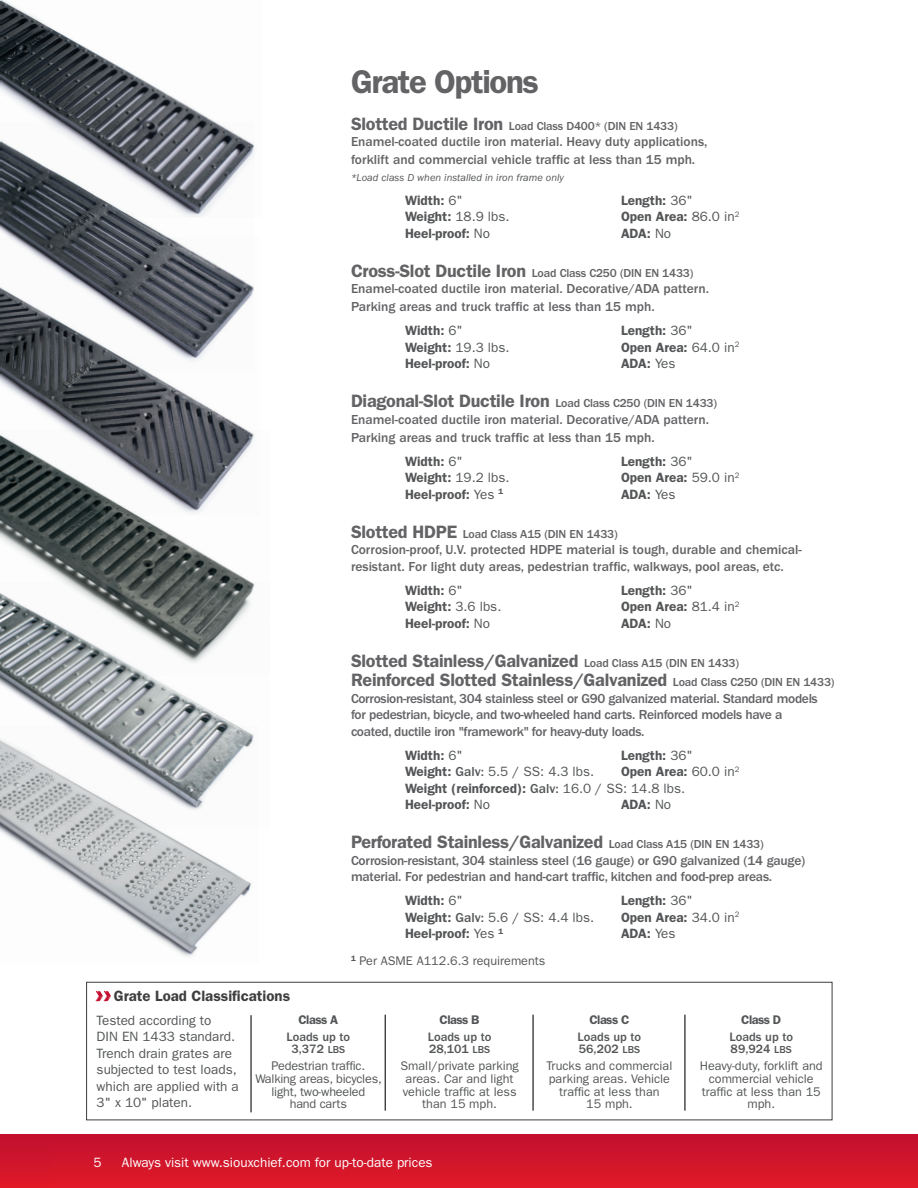
<style>
.page{position:relative;width:918px;height:1188px;background:#fff}
.page>*{position:absolute;margin:0;border:0;box-sizing:border-box;transform-origin:0 0}
.t1{font:600 33px "ITC Franklin Gothic Std";letter-spacing:-.04em;color:#636366}
.t2{font:600 18px/19.5px "ITC Franklin Gothic Std";letter-spacing:-.015em;color:#636366}
.t3{font:600 15px "ITC Franklin Gothic Std";color:#3e3e3f}
.t4{font:500 13.5px/16.5px "ITC Franklin Gothic Std";color:#636366}
.t5{font:600 13.5px/16.5px "ITC Franklin Gothic Std";color:#545557}
.t6{font:13.5px/16.5px "ITC Franklin Gothic Std";color:#545557}
.t7{font:500 13.5px/16.5px "ITC Franklin Gothic Std";letter-spacing:-.025em;color:#636366}
.t8{font:13.5px "ITC Franklin Gothic Std";color:#fff}
.t9{font:12.6px/12.6px "ITC Franklin Gothic Std";color:#545557;text-align:center}
.t10{font:500 12.6px "ITC Franklin Gothic Std";color:#545557}
.t11{font:600 12.6px "ITC Franklin Gothic Std";letter-spacing:-.04em;color:#545557}
.t12{font:500 12px "ITC Franklin Gothic Std";letter-spacing:-.015em;color:#636366}
.t13{font:italic 10.5px "ITC Franklin Gothic Std";color:#545557}
.s1{font-weight:600;font-size:18px}
.s2{font-weight:400}
.s3{font-weight:600}
.s4{font-weight:500;font-size:12px}
.s5{font-weight:500}
.s6{font-size:10.5px}
</style>
<div class="page">
<div style="left:0;top:1134px;width:918px;height:54px;background:linear-gradient(to bottom,#c11030,#e11a27)"></div>
<hr style="left:250px;top:1015px;width:2px;height:97px;background:#3e3e3f">
<hr style="left:385px;top:1015px;width:1px;height:96px;background:#3e3e3f">
<hr style="left:532px;top:1015px;width:2px;height:96px;background:#3e3e3f">
<hr style="left:684px;top:1015px;width:2px;height:96px;background:#3e3e3f">
<div style="left:86px;top:982px;width:746px;height:138px;border:1px solid #3e3e3f"></div>
<svg style="left:96px;top:991px;width:15px;height:10px"></svg>
<img style="left:0;top:371px;width:247px;height:59px">
<img style="left:0;top:430px;width:254px;height:152px">
<img style="left:0;top:582px;width:255px;height:144px">
<img style="left:0;top:217px;width:254px;height:154px">
<img style="left:0;top:0;width:255px;height:217px">
<img style="left:0;top:726px;width:254px;height:231px">
<div style="left:0;top:1136px;width:50px;height:52px;background:linear-gradient(to bottom,#c11030,#df1928)"></div>
<p class="t1" style="left:351px;top:62px;width:190px">Grate Options</p>
<p class="t12" style="left:351px;top:119px;width:328px"><span class="s1">Slotted Ductile Iron</span> Load Class D400* (DIN EN 1433)</p>
<p class="t4" style="left:351px;top:134px;width:358px">Enamel-coated ductile iron material. Heavy duty applications,</p>
<p class="t4" style="left:351px;top:152px;width:346px">forklift and commercial vehicle traffic at less than 15 mph.</p>
<p class="t13" style="left:351px;top:172px;width:215px">*Load class D when installed in iron frame only</p>
<p class="t5" style="left:405px;top:192px;width:59px">Width: <span class="s2">6"</span></p>
<p class="t5" style="left:621px;top:192px;width:73px">Length: <span class="s2">36"</span></p>
<p class="t6" style="left:405px;top:209px;width:106px"><span class="s3">Weight:</span> 18.9 lbs.</p>
<p class="t5" style="left:621px;top:209px;width:120px">Open Area: <span class="s2">86.0 in</span><sup>2</sup></p>
<p class="t5" style="left:405px;top:225px;width:87px">Heel-proof: <span class="s2">No</span></p>
<p class="t5" style="left:621px;top:225px;width:52px">ADA: <span class="s2">No</span></p>
<p class="t12" style="left:351px;top:266px;width:344px"><span class="s1">Cross-Slot Ductile Iron</span> Load Class C250 (DIN EN 1433)</p>
<p class="t4" style="left:351px;top:281px;width:360px">Enamel-coated ductile iron material. Decorative/ADA pattern.</p>
<p class="t4" style="left:351px;top:299px;width:305px">Parking areas and truck traffic at less than 15 mph.</p>
<p class="t5" style="left:405px;top:323px;width:59px">Width: <span class="s2">6"</span></p>
<p class="t5" style="left:621px;top:323px;width:73px">Length: <span class="s2">36"</span></p>
<p class="t6" style="left:405px;top:339px;width:106px"><span class="s3">Weight:</span> 19.3 lbs.</p>
<p class="t5" style="left:621px;top:339px;width:120px">Open Area: <span class="s2">64.0 in</span><sup>2</sup></p>
<p class="t5" style="left:405px;top:356px;width:87px">Heel-proof: <span class="s2">No</span></p>
<p class="t5" style="left:621px;top:356px;width:56px">ADA: <span class="s2">Yes</span></p>
<p class="t2" style="left:351px;top:392px;width:368px">Diagonal-Slot Ductile Iron <span class="s4">Load Class C250 (DIN EN 1433)</span></p>
<p class="t4" style="left:351px;top:411px;width:360px">Enamel-coated ductile iron material. Decorative/ADA pattern.</p>
<p class="t4" style="left:351px;top:429px;width:305px">Parking areas and truck traffic at less than 15 mph.</p>
<p class="t5" style="left:405px;top:453px;width:59px">Width: <span class="s2">6"</span></p>
<p class="t5" style="left:621px;top:453px;width:73px">Length: <span class="s2">36"</span></p>
<p class="t6" style="left:405px;top:470px;width:106px"><span class="s3">Weight:</span> 19.2 lbs.</p>
<p class="t5" style="left:621px;top:470px;width:120px">Open Area: <span class="s2">59.0 in</span><sup>2</sup></p>
<p class="t5" style="left:405px;top:486px;width:100px">Heel-proof: <span class="s2">Yes</span> <sup>1</sup></p>
<p class="t5" style="left:621px;top:486px;width:56px">ADA: <span class="s2">Yes</span></p>
<p class="t12" style="left:351px;top:527px;width:268px"><span class="s1">Slotted HDPE</span> Load Class A15 (DIN EN 1433)</p>
<p class="t4" style="left:351px;top:542px;width:452px">Corrosion-proof, U.V. protected HDPE material is tough, durable and chemical&shy;resistant. For light duty areas, pedestrian traffic, walkways, pool areas, etc.</p>
<p class="t5" style="left:405px;top:582px;width:59px">Width: <span class="s2">6"</span></p>
<p class="t5" style="left:621px;top:582px;width:73px">Length: <span class="s2">36"</span></p>
<p class="t5" style="left:405px;top:599px;width:98px">Weight: <span class="s2">3.6 lbs.</span></p>
<p class="t5" style="left:621px;top:599px;width:120px">Open Area: <span class="s2">81.4 in</span><sup>2</sup></p>
<p class="t5" style="left:405px;top:615px;width:87px">Heel-proof: <span class="s2">No</span></p>
<p class="t5" style="left:621px;top:615px;width:52px">ADA: <span class="s2">No</span></p>
<p class="t2" style="left:351px;top:651px;width:485px">Slotted Stainless/Galvanized <span class="s4">Load Class A15 (DIN EN 1433)<br></span>Reinforced Slotted Stainless/Galvanized <span class="s4">Load Class C250 (DIN EN 1433)</span></p>
<p class="t7" style="left:351px;top:690px;width:468px">Corrosion-resistant, 304 stainless steel or G90 galvanized material. Standard models for pedestrian, bicycle, and two-wheeled hand carts. Reinforced models have a coated, ductile iron "framework" for heavy-duty loads.</p>
<p class="t5" style="left:405px;top:747px;width:59px">Width: <span class="s2">6"</span></p>
<p class="t5" style="left:621px;top:747px;width:73px">Length: <span class="s2">36"</span></p>
<p class="t6" style="left:405px;top:764px;width:191px"><span class="s3">Weight:</span> <span class="s5">Galv:</span> 5.5 / SS: 4.3 lbs.</p>
<p class="t5" style="left:405px;top:764px;width:336px;text-indent:216px">Open Area: <span class="s2">60.0 in</span><sup>2<br></sup>Weight (reinforced): <span class="s5">Galv:</span> <span class="s2">16.0 / SS: 14.8 lbs.</span></p>
<p class="t5" style="left:405px;top:797px;width:87px">Heel-proof: <span class="s2">No</span></p>
<p class="t5" style="left:621px;top:797px;width:52px">ADA: <span class="s2">No</span></p>
<p class="t2" style="left:351px;top:833px;width:414px">Perforated Stainless/Galvanized <span class="s4">Load Class A15 (DIN EN 1433)</span></p>
<p class="t4" style="left:351px;top:852px;width:456px">Corrosion-resistant, 304 stainless steel (16 gauge) or G90 galvanized (14 gauge) material. For pedestrian and hand-cart traffic, kitchen and food-prep areas.</p>
<p class="t5" style="left:405px;top:893px;width:59px">Width: <span class="s2">6"</span></p>
<p class="t5" style="left:621px;top:893px;width:73px">Length: <span class="s2">36"</span></p>
<p class="t6" style="left:405px;top:909px;width:191px"><span class="s3">Weight:</span> <span class="s5">Galv:</span> 5.6 / SS: 4.4 lbs.</p>
<p class="t5" style="left:621px;top:909px;width:120px">Open Area: <span class="s2">34.0 in</span><sup>2</sup></p>
<p class="t5" style="left:405px;top:926px;width:100px">Heel-proof: <span class="s2">Yes</span> <sup>1</sup></p>
<p class="t5" style="left:621px;top:926px;width:56px">ADA: <span class="s2">Yes</span></p>
<p class="t3" style="left:114px;top:987px;width:178px">Grate Load Classifications</p>
<p class="t9" style="left:351px;top:955px;width:196px"><sup>1</sup> Per ASME A112.6.3 requirements</p>
<p class="t6" style="left:97px;top:1012px;width:144px">Tested according to<br>DIN EN 1433 standard.<br>Trench drain grates are subjected to test loads, which are applied with a<br>3" x 10" platen.</p>
<p class="t11" style="left:299px;top:1012px;width:41px">Class A</p>
<p class="t10" style="left:287px;top:1030px;width:65px">Loads up to</p>
<p class="t10" style="left:291px;top:1042px;width:55px">3,372 <span class="s6">LBS</span></p>
<p class="t9" style="left:256px;top:1060px;width:128px">Pedestrian traffic.<br>Walking areas, bicycles, light, two-wheeled</p>
<p class="t9" style="left:290px;top:1098px;width:59px">hand carts</p>
<p class="t11" style="left:440px;top:1012px;width:41px">Class B</p>
<p class="t10" style="left:428px;top:1030px;width:65px">Loads up to</p>
<p class="t10" style="left:429px;top:1042px;width:63px">28,101 <span class="s6">LBS</span></p>
<p class="t9" style="left:400px;top:1060px;width:120px">Small/private parking areas. Car and light vehicle traffic at less than 15 mph.</p>
<p class="t8" style="left:94px;top:1154px;width:10px">5</p>
<p class="t8" style="left:122px;top:1154px;width:312px">Always visit www.siouxchief.com for up-to-date prices</p>
<p class="t11" style="left:589px;top:1012px;width:41px">Class C</p>
<p class="t10" style="left:578px;top:1030px;width:65px">Loads up to</p>
<p class="t10" style="left:579px;top:1042px;width:63px">56,202 <span class="s6">LBS</span></p>
<p class="t9" style="left:546px;top:1060px;width:127px">Trucks and commercial parking areas. Vehicle traffic at less than</p>
<p class="t9" style="left:586px;top:1098px;width:48px">15 mph.</p>
<p class="t11" style="left:741px;top:1012px;width:41px">Class D</p>
<p class="t10" style="left:729px;top:1030px;width:65px">Loads up to</p>
<p class="t10" style="left:731px;top:1042px;width:63px">89,924 <span class="s6">LBS</span></p>
<p class="t9" style="left:700px;top:1060px;width:124px">Heavy-duty, forklift and commercial vehicle traffic at less than 15 mph.</p>
</div>
